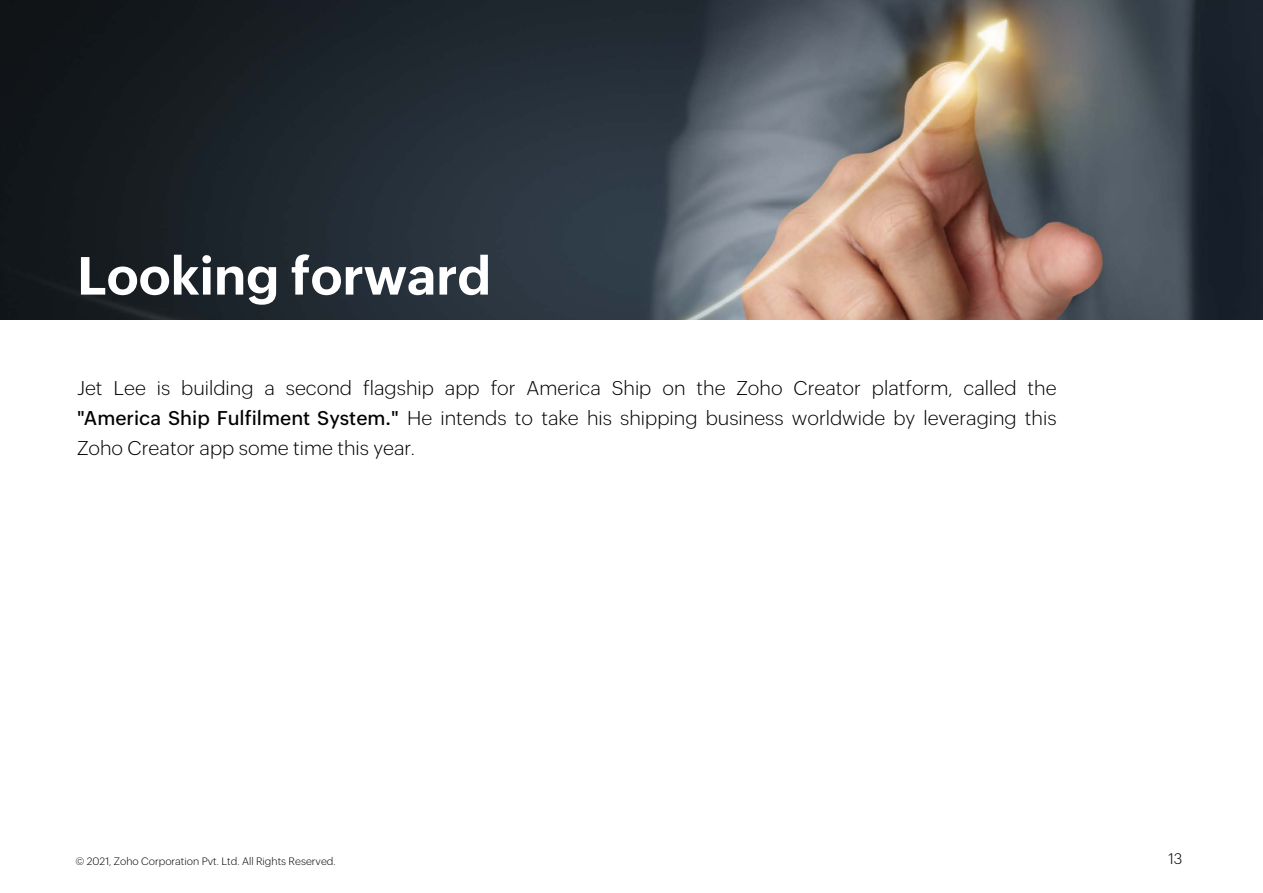
<style>
.page{position:relative;width:1263px;height:893px;background:#fff}
.page>*{position:absolute;margin:0;border:0;box-sizing:border-box;transform-origin:0 0}
.t1{font:700 52.5px "Zoho Puvi";color:#fff}
.t2{font:300 19.5px/30px "Zoho Puvi";color:#000;text-align:justify}
.t3{font:300 15px "Zoho Puvi";color:#000}
.t4{font:300 10.5px "Zoho Puvi";color:#000}
.s1{font-weight:500}
</style>
<div class="page">
<img style="left:0;top:0;width:1263px;height:320px">
<h1 class="t1" style="left:77px;top:235px;width:416px">Looking forward</h1>
<p class="t2" style="left:77px;top:372px;width:981px">Jet Lee is building a second flagship app for America Ship on the Zoho Creator platform, called the <span class="s1">"America Ship Fulfilment System."</span> He intends to take his shipping business worldwide by leveraging this Zoho Creator app some time this year.</p>
<p class="t4" style="left:76px;top:854px;width:262px">© 2021, Zoho Corporation Pvt. Ltd. All Rights Reserved.</p>
<p class="t3" style="left:1168px;top:848px;width:15px">13</p>
</div>
